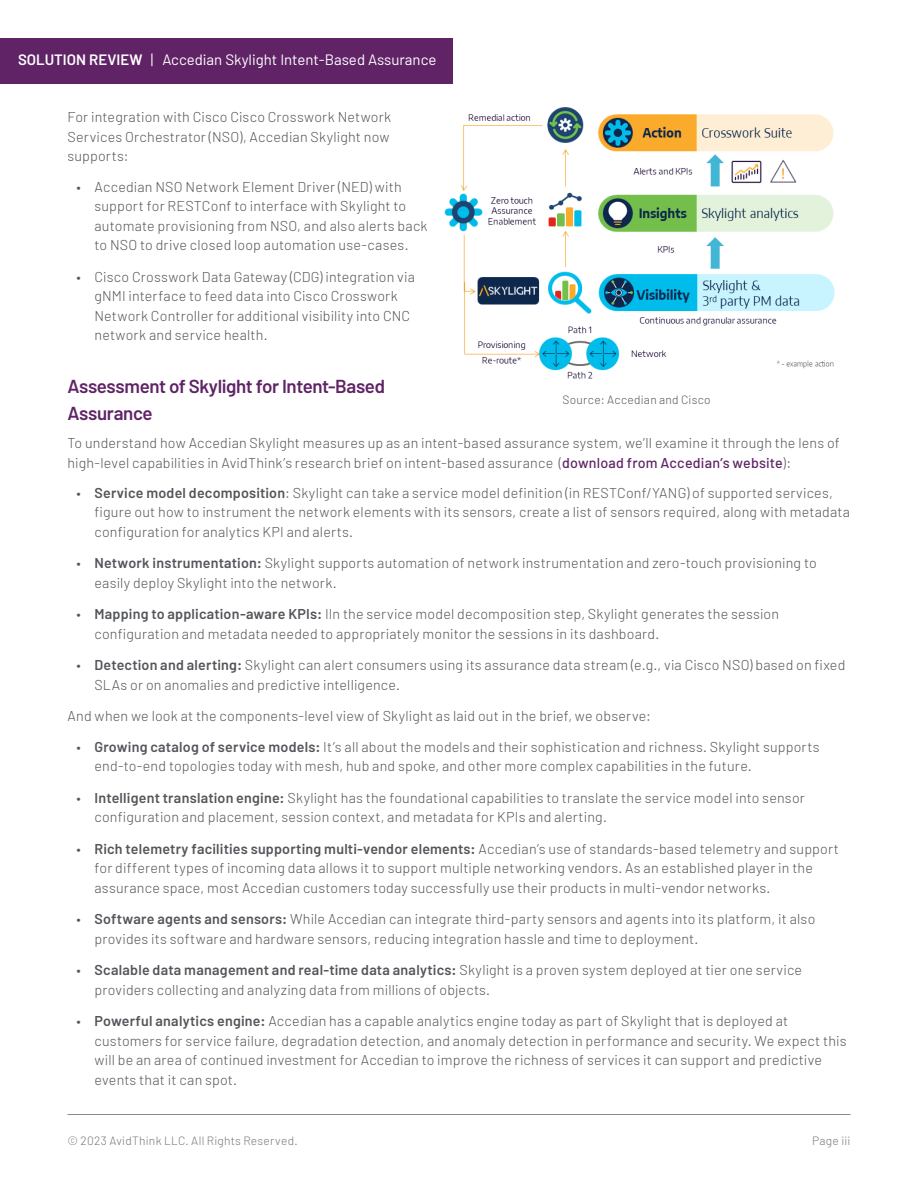
<style>
.page{position:relative;width:918px;height:1188px;background:#fff}
.page>*{position:absolute;margin:0;border:0;box-sizing:border-box;transform-origin:0 0}
._02-BDY_H2{font:600 18.75px/27px "Barlow";letter-spacing:-.02em;color:#5f2366}
.t1{font:600 18px "Barlow";letter-spacing:.1em;color:#fff}
.Page_Top___Title__gr{font:15px "Barlow";color:#fff}
.Page_Top___Title__gr-2{font:600 15px "Barlow";color:#fff}
.Main_Body_Text{font:300 14.25px/19.5px "Barlow";letter-spacing:.015em;color:#54555a}
._02-BDY_P1{font:300 14.25px/19.5px "Barlow";letter-spacing:.01em;color:#54555a}
.t2{font:300 12px "Barlow";letter-spacing:.02em;color:#77777a}
._02-BDY_P1-2{font:300 12px "Barlow";letter-spacing:.025em;color:#54555a}
.s1{font-weight:500;color:#5f2366}
.s2{font-weight:600}
</style>
<div class="page">
<hr style="left:68px;top:1114px;width:782px;height:1px;background:#8a8a8e">
<div style="left:0;top:38px;width:453px;height:46px;background:#5f2366"></div>
<img style="left:444px;top:107px;width:391px;height:272px">
<p class="t1" style="left:73px;top:48px;width:164px">RESEARCH BRIEF</p>
<p class="Page_Top___Title__gr" style="left:151px;top:50px;width:287px">| Accedian Skylight Intent-Based Assurance</p>
<p class="Page_Top___Title__gr-2" style="left:18px;top:50px;width:126px">SOLUTION REVIEW</p>
<p class="_02-BDY_P1" style="left:68px;top:107px;width:325px">For integration with Cisco Cisco Crosswork Network<br>Services Orchestrator (NSO), Accedian Skylight now supports:</p>
<p class="Main_Body_Text" style="left:94px;top:176px;width:335px;text-indent:-18px">• Accedian NSO Network Element Driver (NED) with support for RESTConf to interface with Skylight to automate provisioning from NSO, and also alerts back to NSO to drive closed loop automation use-cases.</p>
<p class="Main_Body_Text" style="left:94px;top:266px;width:322px;text-indent:-18px">• Cisco Crosswork Data Gateway (CDG) integration via gNMI interface to feed data into Cisco Crosswork Network Controller for additional visibility into CNC network and service health.</p>
<p class="_02-BDY_H2" style="left:68px;top:372px;width:319px">Assessment of Skylight for Intent-Based<br>Assurance</p>
<p class="Main_Body_Text" style="left:68px;top:433px;width:774px">To understand how Accedian Skylight measures up as an intent-based assurance system, we’ll examine it through the lens of high-level capabilities in AvidThink’s research brief on intent-based assurance (<span class="s1">download from Accedian’s website</span>):</p>
<p class="Main_Body_Text" style="left:94px;top:483px;width:757px;text-indent:-18px">• <span class="s2">Service model decomposition</span>: Skylight can take a service model definition (in RESTConf/YANG) of supported services, figure out how to instrument the network elements with its sensors, create a list of sensors required, along with metadata configuration for analytics KPI and alerts.</p>
<p class="Main_Body_Text" style="left:94px;top:553px;width:724px;text-indent:-18px">• <span class="s2">Network instrumentation:</span> Skylight supports automation of network instrumentation and zero-touch provisioning to easily deploy Skylight into the network.</p>
<p class="Main_Body_Text" style="left:94px;top:604px;width:686px;text-indent:-18px">• <span class="s2">Mapping to application-aware KPIs:</span> IIn the service model decomposition step, Skylight generates the session configuration and metadata needed to appropriately monitor the sessions in its dashboard.</p>
<p class="Main_Body_Text" style="left:94px;top:655px;width:752px;text-indent:-18px">• <span class="s2">Detection and alerting:</span> Skylight can alert consumers using its assurance data stream (e.g., via Cisco NSO) based on fixed<br>SLAs or on anomalies and predictive intelligence.</p>
<p class="_02-BDY_P1" style="left:68px;top:706px;width:585px">And when we look at the components-level view of Skylight as laid out in the brief, we observe:</p>
<p class="Main_Body_Text" style="left:94px;top:736px;width:726px;text-indent:-18px">• <span class="s2">Growing catalog of service models:</span> It’s all about the models and their sophistication and richness. Skylight supports end-to-end topologies today with mesh, hub and spoke, and other more complex capabilities in the future.</p>
<p class="Main_Body_Text" style="left:94px;top:787px;width:712px;text-indent:-18px">• <span class="s2">Intelligent translation engine:</span> Skylight has the foundational capabilities to translate the service model into sensor configuration and placement, session context, and metadata for KPIs and alerting.</p>
<p class="Main_Body_Text" style="left:94px;top:838px;width:746px;text-indent:-18px">• <span class="s2">Rich telemetry facilities supporting multi-vendor elements:</span> Accedian’s use of standards-based telemetry and support for different types of incoming data allows it to support multiple networking vendors. As an established player in the assurance space, most Accedian customers today successfully use their products in multi-vendor networks.</p>
<p class="Main_Body_Text" style="left:94px;top:909px;width:722px;text-indent:-18px">• <span class="s2">Software agents and sensors:</span> While Accedian can integrate third-party sensors and agents into its platform, it also provides its software and hardware sensors, reducing integration hassle and time to deployment.</p>
<p class="Main_Body_Text" style="left:94px;top:960px;width:709px;text-indent:-18px">• <span class="s2">Scalable data management and real-time data analytics:</span> Skylight is a proven system deployed at tier one service providers collecting and analyzing data from millions of objects.</p>
<p class="Main_Body_Text" style="left:94px;top:1011px;width:754px;text-indent:-18px">• <span class="s2">Powerful analytics engine:</span> Accedian has a capable analytics engine today as part of Skylight that is deployed at customers for service failure, degradation detection, and anomaly detection in performance and security. We expect this will be an area of continued investment for Accedian to improve the richness of services it can support and predictive events that it can spot.</p>
<p class="_02-BDY_P1-2" style="left:562px;top:392px;width:150px">Source: Accedian and Cisco</p>
<p class="t2" style="left:68px;top:1133px;width:232px">© 2023 AvidThink LLC. All Rights Reserved.</p>
<p class="t2" style="left:812px;top:1133px;width:40px">Page iii</p>
</div>
